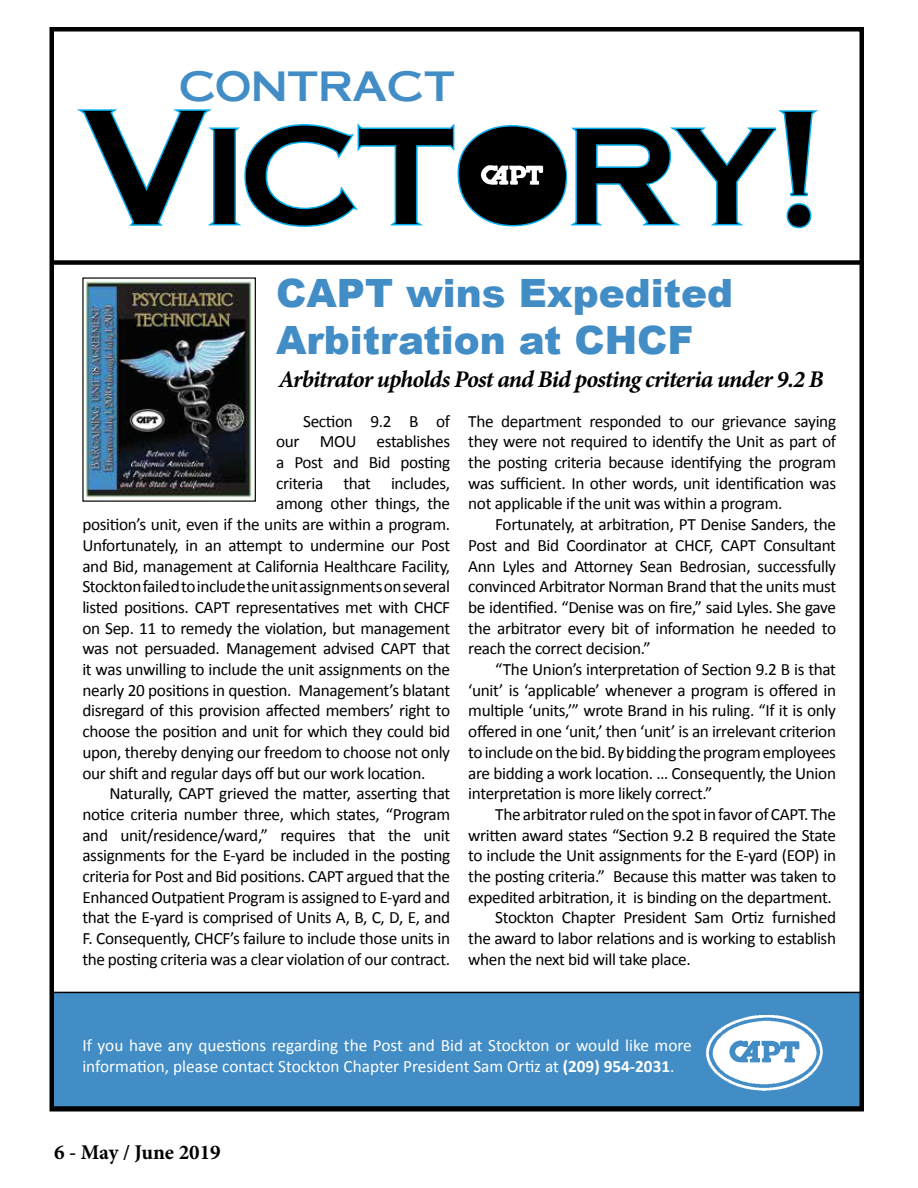
<style>
.page{position:relative;width:918px;height:1188px;background:#fff}
.page>*{position:absolute;margin:0;border:0;box-sizing:border-box;transform-origin:0 0}
.t1{font:162px "Cornerstone";color:#000}
.t2{font:42px "Cornerstone";letter-spacing:.02em;color:#428dc6}
.t3{font:900 39px/46.8px "Arial";color:#428dc6}
.t4{font:italic 700 24px "Minion Pro";letter-spacing:-.035em;color:#000}
.t5{font:700 21px "Minion Pro";color:#000}
.t6{font:17.25px/20.7px "Calibri";letter-spacing:-.02em;color:#000;text-align:justify}
.t7{font:17.25px/20.7px "Calibri";color:#fff}
.s1{font-weight:700}
</style>
<div class="page">
<div style="left:52px;top:992px;width:810px;height:115px;background:#428dc6"></div>
<div style="left:51px;top:992px;width:811px;height:116px;border:2px solid #000"></div>
<div style="left:50px;top:27px;width:814px;height:1085px;border:4px solid #000"></div>
<svg style="left:77px;top:109px;width:741px;height:120px"></svg>
<img style="left:467px;top:140px;width:94px;height:74px">
<div style="left:465px;top:139px;width:101px;height:71px;border:16px solid #000;border-radius:50%"></div>
<div style="left:52px;top:260px;width:812px;height:5px;background:#000"></div>
<img style="left:84px;top:279px;width:170px;height:221px">
<img style="left:705px;top:1015px;width:118px;height:76px">
<h2 class="t2" style="left:180px;top:63px;width:277px">CONTRACT</h2>
<h1 class="t1" style="left:82px;top:77px;width:737px">Victory!</h1>
<h3 class="t3" style="left:276px;top:269px;width:459px">CAPT wins Expedited<br>Arbitration at CHCF</h3>
<h3 class="t4" style="left:279px;top:362px;width:547px">Arbitrator upholds Post and Bid posting criteria under 9.2 B</h3>
<p class="t6" style="left:303px;top:411px;width:149px">Section 9.2 B of</p>
<p class="t6" style="left:276px;top:431px;width:176px">our MOU establishes</p>
<p class="t6" style="left:276px;top:452px;width:176px">a Post and Bid posting</p>
<p class="t6" style="left:276px;top:473px;width:176px">criteria that includes,</p>
<p class="t6" style="left:276px;top:493px;width:176px">among other things, the</p>
<p class="t6" style="left:82px;top:514px;width:369px">position’s unit, even if the units are within a program.</p>
<p class="t6" style="left:82px;top:535px;width:369px">Unfortunately, in an attempt to undermine our Post</p>
<p class="t6" style="left:82px;top:556px;width:369px">and Bid, management at California Healthcare Facility,</p>
<p class="t6" style="left:82px;top:576px;width:369px">Stockton failed to include the unit assignments on several</p>
<p class="t6" style="left:82px;top:597px;width:369px">listed positions. CAPT representatives met with CHCF</p>
<p class="t6" style="left:82px;top:618px;width:369px">on Sep. 11 to remedy the violation, but management</p>
<p class="t6" style="left:82px;top:638px;width:369px">was not persuaded. Management advised CAPT that</p>
<p class="t6" style="left:82px;top:659px;width:369px">it was unwilling to include the unit assignments on the</p>
<p class="t6" style="left:82px;top:680px;width:369px">nearly 20 positions in question. Management’s blatant</p>
<p class="t6" style="left:82px;top:700px;width:369px">disregard of this provision affected members’ right to</p>
<p class="t6" style="left:82px;top:721px;width:369px">choose the position and unit for which they could bid</p>
<p class="t6" style="left:82px;top:742px;width:369px">upon, thereby denying our freedom to choose not only</p>
<p class="t6" style="left:82px;top:763px;width:345px">our shift and regular days off but our work location.</p>
<p class="t6" style="left:109px;top:783px;width:342px">Naturally, CAPT grieved the matter, asserting that</p>
<p class="t6" style="left:82px;top:804px;width:369px">notice criteria number three, which states, “Program</p>
<p class="t6" style="left:82px;top:825px;width:369px">and unit/residence/ward,” requires that the unit</p>
<p class="t6" style="left:82px;top:845px;width:369px">assignments for the E-yard be included in the posting</p>
<p class="t6" style="left:82px;top:866px;width:369px">criteria for Post and Bid positions. CAPT argued that the</p>
<p class="t6" style="left:82px;top:887px;width:369px">Enhanced Outpatient Program is assigned to E-yard and</p>
<p class="t6" style="left:82px;top:907px;width:369px">that the E-yard is comprised of Units A, B, C, D, E, and</p>
<p class="t6" style="left:82px;top:928px;width:369px">F. Consequently, CHCF’s failure to include those units in</p>
<p class="t6" style="left:82px;top:949px;width:369px">the posting criteria was a clear violation of our contract.</p>
<p class="t6" style="left:468px;top:411px;width:369px">The department responded to our grievance saying they were not required to identify the Unit as part of the posting criteria because identifying the program was sufficient. In other words, unit identification was not applicable if the unit was within a program.</p>
<p class="t6" style="left:468px;top:514px;width:369px;text-indent:27px">Fortunately, at arbitration, PT Denise Sanders, the Post and Bid Coordinator at CHCF, CAPT Consultant Ann Lyles and Attorney Sean Bedrosian, successfully convinced Arbitrator Norman Brand that the units must be identified. “Denise was on fire,” said Lyles. She gave the arbitrator every bit of information he needed to reach the correct decision.”</p>
<p class="t6" style="left:468px;top:659px;width:369px;text-indent:27px">“The Union’s interpretation of Section 9.2 B is that ‘unit’ is ‘applicable’ whenever a program is offered in multiple ‘units,’” wrote Brand in his ruling. “If it is only offered in one ‘unit,’ then ‘unit’ is an irrelevant criterion to include on the bid. By bidding the program employees are bidding a work location. … Consequently, the Union interpretation is more likely correct.”</p>
<p class="t6" style="left:495px;top:804px;width:342px">The arbitrator ruled on the spot in favor of CAPT. The</p>
<p class="t6" style="left:468px;top:825px;width:369px">written award states “Section 9.2 B required the State</p>
<p class="t6" style="left:468px;top:845px;width:369px">to include the Unit assignments for the E-yard (EOP) in</p>
<p class="t6" style="left:468px;top:866px;width:369px">the posting criteria.” Because this matter was taken to</p>
<p class="t6" style="left:468px;top:887px;width:365px">expedited arbitration, it is binding on the department.</p>
<p class="t6" style="left:495px;top:907px;width:342px">Stockton Chapter President Sam Ortiz furnished</p>
<p class="t6" style="left:468px;top:928px;width:369px">the award to labor relations and is working to establish</p>
<p class="t6" style="left:468px;top:949px;width:224px">when the next bid will take place.</p>
<p class="t7" style="left:82px;top:1035px;width:611px">If you have any questions regarding the Post and Bid at Stockton or would like more information, please contact Stockton Chapter President Sam Ortiz at <span class="s1">(209) 954-2031</span>.</p>
<p class="t5" style="left:54px;top:1138px;width:168px">6 - May / June 2019</p>
</div>
